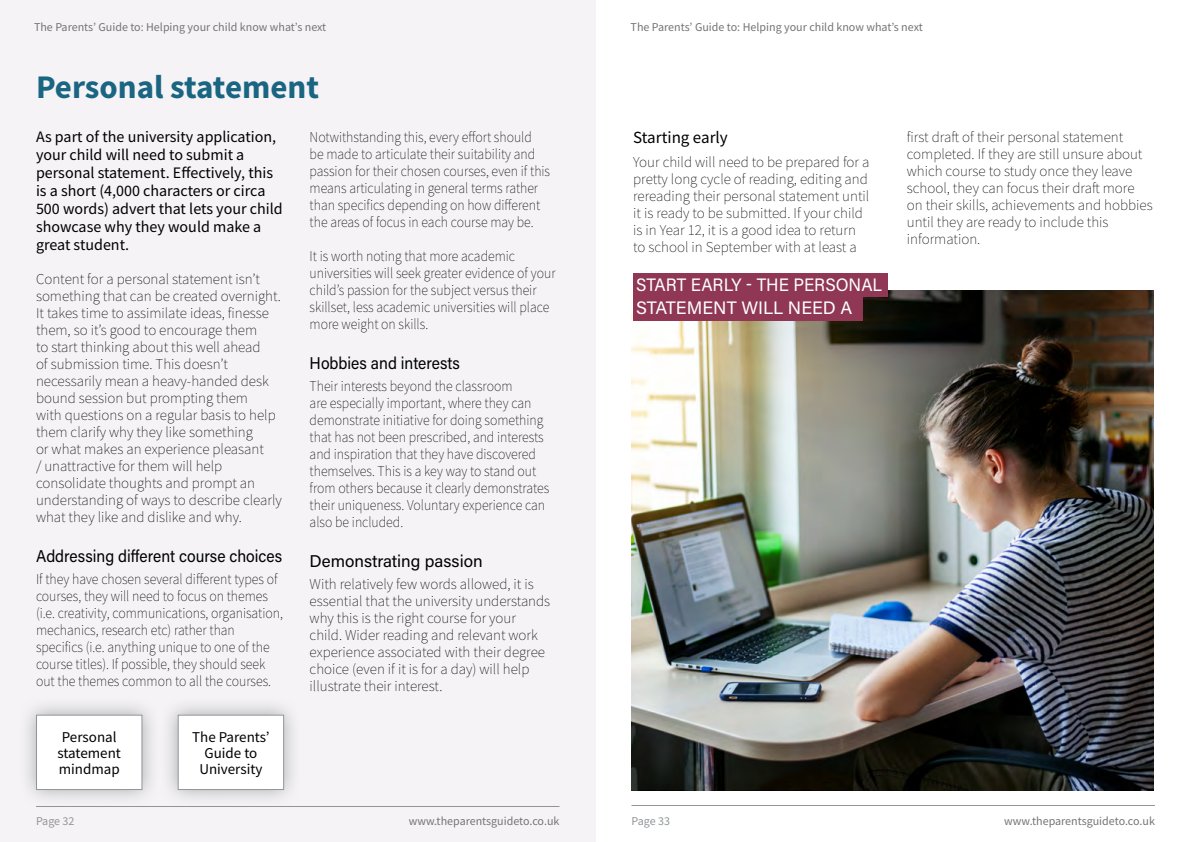
<style>
.page{position:relative;width:1191px;height:842px;background:#fff}
.page>*{position:absolute;margin:0;border:0;box-sizing:border-box;transform-origin:0 0}
.t1{font:700 33px "Source Sans Pro";color:#1a6581}
.t2{font:18px/22.5px "Acumin Pro";color:#fff;scale:.95 1}
.t3{font:17px "Acumin Pro";color:#000;scale:.92 1}
.t4{font:17px "Acumin Pro";color:#000}
.t5{font:17px "Source Sans Pro";color:#000}
.t6{font:16px/18px "Source Sans Pro";color:#000}
.t7{font:200 15px/17px "Source Sans Pro";color:#000}
.t8{font:200 15px/17px "Source Sans Pro";color:#000;scale:.92 1}
.t9{font:15px/16px "Source Sans Pro";color:#000}
.t10{font:12px "Source Sans Pro";color:#757474}
.t11{font:12px "Source Sans Pro";letter-spacing:-.005em;color:#919598}
</style>
<div class="page">
<div style="left:0;top:0;width:595px;height:842px;background:#f5f3f6"></div>
<hr style="left:36px;top:806px;width:523px;height:1px;background:#919598">
<div style="left:17px;top:696px;width:144px;height:112px;background:#919598;opacity:.75"></div>
<div style="left:36px;top:715px;width:106px;height:74px;background:#fff"></div>
<div style="left:36px;top:715px;width:106px;height:75px;border:1px solid #919598"></div>
<div style="left:159px;top:696px;width:143px;height:112px;background:#919598;opacity:.75"></div>
<div style="left:178px;top:715px;width:106px;height:74px;background:#fff"></div>
<div style="left:178px;top:715px;width:106px;height:75px;border:1px solid #919598"></div>
<hr style="left:631px;top:805px;width:524px;height:1px;background:#919598">
<img style="left:631px;top:291px;width:522px;height:499px">
<div style="left:633px;top:273px;width:255px;height:23px;background:#8f3755"></div>
<div style="left:633px;top:294px;width:229px;height:27px;background:#8f3755"></div>
<p class="t10" style="left:34px;top:19px;width:294px">The Parents’ Guide to: Helping your child know what’s next</p>
<h1 class="t1" style="left:36px;top:64px;width:284px">Personal statement</h1>
<p class="t6" style="left:36px;top:128px;width:248px">As part of the university application, your child will need to submit a personal statement. Effectively, this is a short (4,000 characters or circa<br>500 words) advert that lets your child showcase why they would make a great student.</p>
<p class="t7" style="left:36px;top:271px;width:247px">Content for a personal statement isn’t something that can be created overnight.<br>It takes time to assimilate ideas, finesse them, so it’s good to encourage them<br>to start thinking about this well ahead<br>of submission time. This doesn’t necessarily mean a heavy-handed desk bound session but prompting them<br>with questions on a regular basis to help them clarify why they like something<br>or what makes an experience pleasant<br>/ unattractive for them will help consolidate thoughts and prompt an understanding of ways to describe clearly what they like and dislike and why.</p>
<p class="t3" style="left:36px;top:545px;width:269px">Addressing different course choices</p>
<p class="t8" style="left:36px;top:571px;width:270px">If they have chosen several different types of courses, they will need to focus on themes (i.e. creativity, communications, organisation, mechanics, research etc) rather than specifics (i.e. anything unique to one of the course titles). If possible, they should seek out the themes common to all the courses.</p>
<p class="t9" style="left:57px;top:729px;width:65px">Personal statement mindmap</p>
<p class="t9" style="left:192px;top:729px;width:79px;text-align:center">The Parents’<br>Guide to<br>University</p>
<p class="t8" style="left:310px;top:128px;width:263px">Notwithstanding this, every effort should<br>be made to articulate their suitability and passion for their chosen courses, even if this means articulating in general terms rather than specifics depending on how different the areas of focus in each course may be.</p>
<p class="t8" style="left:310px;top:247px;width:269px">It is worth noting that more academic universities will seek greater evidence of your child’s passion for the subject versus their skillset, less academic universities will place more weight on skills.</p>
<p class="t3" style="left:310px;top:351px;width:165px">Hobbies and interests</p>
<p class="t8" style="left:310px;top:377px;width:262px">Their interests beyond the classroom<br>are especially important, where they can demonstrate initiative for doing something that has not been prescribed, and interests and inspiration that they have discovered themselves. This is a key way to stand out from others because it clearly demonstrates their uniqueness. Voluntary experience can also be included.</p>
<p class="t4" style="left:310px;top:549px;width:174px">Demonstrating passion</p>
<p class="t7" style="left:310px;top:575px;width:242px">With relatively few words allowed, it is essential that the university understands why this is the right course for your child. Wider reading and relevant work experience associated with their degree choice (even if it is for a day) will help illustrate their interest.</p>
<p class="t11" style="left:36px;top:814px;width:40px">Page 32</p>
<p class="t10" style="left:409px;top:814px;width:152px">www.theparentsguideto.co.uk</p>
<p class="t10" style="left:630px;top:19px;width:294px">The Parents’ Guide to: Helping your child know what’s next</p>
<p class="t5" style="left:633px;top:127px;width:96px">Starting early</p>
<p class="t7" style="left:633px;top:154px;width:238px">Your child will need to be prepared for a pretty long cycle of reading, editing and rereading their personal statement until it is ready to be submitted. If your child is in Year 12, it is a good idea to return to school in September with at least a</p>
<p class="t2" style="left:636px;top:273px;width:260px">START EARLY - THE PERSONAL<br>STATEMENT WILL NEED A</p>
<p class="t7" style="left:907px;top:128px;width:247px">first draft of their personal statement completed. If they are still unsure about which course to study once they leave school, they can focus their draft more on their skills, achievements and hobbies until they are ready to include this information.</p>
<p class="t11" style="left:631px;top:813px;width:40px">Page 33</p>
<p class="t10" style="left:1004px;top:813px;width:152px">www.theparentsguideto.co.uk</p>
</div>
